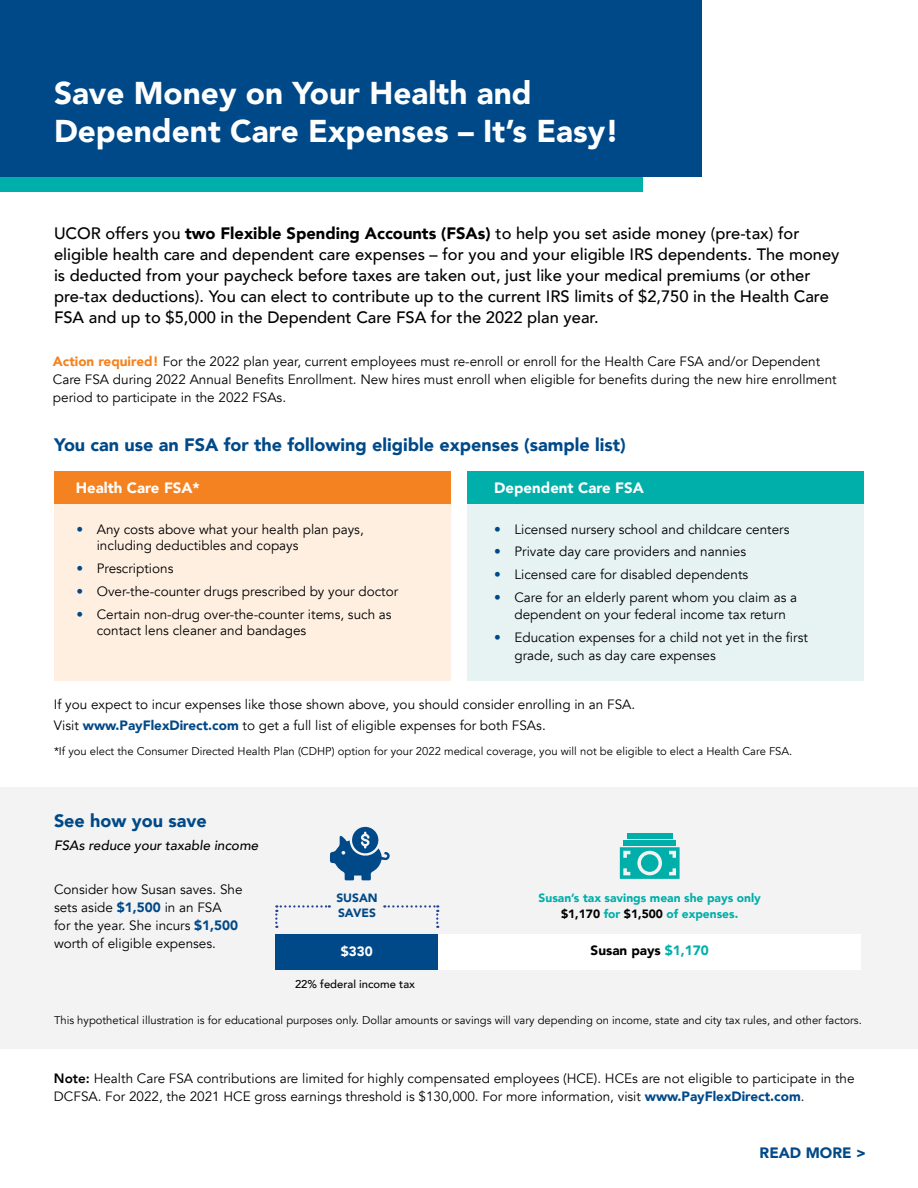
<style>
.page{position:relative;width:918px;height:1188px;background:#fff}
.page>*{position:absolute;margin:0;border:0;box-sizing:border-box;transform-origin:0 0}
.t1{font:900 31.5px/37.8px "Avenir";color:#fff}
.t2{font:900 18px "Avenir";color:#004988}
.t3{font:500 16.5px/21px "Avenir";color:#000}
.t4{font:900 15px "Avenir";color:#fff}
.t5{font:900 15px "Avenir";color:#004988}
.t6{font:13.5px/18px "Avenir";color:#000}
.t7{font:500 13.5px "Avenir";color:#000}
.t8{font:900 13.5px "Avenir";color:#000}
.t9{font:900 13.5px "Avenir";color:#fff}
.t10{font:900 12px/16.5px "Avenir";color:#00aeaa;text-align:center}
.t11{font:900 12px/14.4px "Avenir";color:#004988}
.t12{font:11.25px "Avenir";color:#000}
.t13{font:500 11.25px "Avenir";color:#000}
.s1{font-weight:900}
.s2{font-weight:900;color:#f58220}
.s3{color:#004988}
.s4{font-weight:900;color:#004988}
.s5{color:#000}
.s6{color:#00aeaa}
.s7{font-weight:800}
</style>
<div class="page">
<div style="left:0;top:10px;width:643px;height:182px;background:#00aeaa"></div>
<div style="left:0;top:0;width:702px;height:177px;background:#004988"></div>
<div style="left:0;top:787px;width:918px;height:261px;background:#f3f3f3"></div>
<div style="left:54px;top:472px;width:396px;height:32px;background:#f58220"></div>
<div style="left:468px;top:472px;width:396px;height:32px;background:#00aeaa"></div>
<div style="left:54px;top:504px;width:396px;height:177px;background:#ffefe1"></div>
<div style="left:468px;top:504px;width:396px;height:177px;background:#e7f3f3"></div>
<div style="left:275px;top:934px;width:163px;height:36px;background:#004988"></div>
<div style="left:438px;top:934px;width:423px;height:36px;background:#fff"></div>
<svg style="left:275px;top:905px;width:55px;height:23px"></svg>
<svg style="left:384px;top:905px;width:54px;height:23px"></svg>
<div style="left:623px;top:840px;width:53px;height:6px;background:#00aeaa"></div>
<div style="left:627px;top:833px;width:46px;height:5px;background:#00aeaa"></div>
<svg style="left:620px;top:847px;width:60px;height:32px"></svg>
<div style="left:641px;top:854px;width:17px;height:18px;background:#00aeaa;border-radius:50%"></div>
<svg style="left:330px;top:827px;width:60px;height:53px"></svg>
<h1 class="t1" style="left:54px;top:74px;width:567px">Save Money on Your Health and<br>Dependent Care Expenses – It’s Easy!</h1>
<p class="t3" style="left:54px;top:221px;width:787px">UCOR offers you <span class="s1">two Flexible Spending Accounts (FSAs)</span> to help you set aside money (pre-tax) for eligible health care and dependent care expenses – for you and your eligible IRS dependents. The money is deducted from your paycheck before taxes are taken out, just like your medical premiums (or other pre-tax deductions). You can elect to contribute up to the current IRS limits of $2,750 in the Health Care FSA and up to $5,000 in the Dependent Care FSA for the 2022 plan year.</p>
<p class="t6" style="left:53px;top:352px;width:785px"><span class="s2">Action required!</span> For the 2022 plan year, current employees must re-enroll or enroll for the Health Care FSA and/or Dependent<br>Care FSA during 2022 Annual Benefits Enrollment. New hires must enroll when eligible for benefits during the new hire enrollment period to participate in the 2022 FSAs.</p>
<h2 class="t2" style="left:54px;top:429px;width:573px">You can use an FSA for the following eligible expenses (sample list)</h2>
<p class="t4" style="left:76px;top:475px;width:126px">Health Care FSA*</p>
<p class="t4" style="left:494px;top:475px;width:151px">Dependent Care FSA</p>
<p class="t6" style="left:97px;top:521px;width:269px;line-height:16.2px;text-indent:-20px"><span class="s3">•</span> Any costs above what your health plan pays, including deductibles and copays</p>
<p class="t6" style="left:76px;top:559px;width:98px"><span class="s3">•</span> Prescriptions</p>
<p class="t6" style="left:76px;top:582px;width:323px"><span class="s3">•</span> Over-the-counter drugs prescribed by your doctor</p>
<p class="t6" style="left:97px;top:606px;width:296px;line-height:16.2px;text-indent:-20px"><span class="s3">•</span> Certain non-drug over-the-counter items, such as contact lens cleaner and bandages</p>
<p class="t6" style="left:494px;top:520px;width:297px"><span class="s3">•</span> Licensed nursery school and childcare centers</p>
<p class="t6" style="left:494px;top:543px;width:254px"><span class="s3">•</span> Private day care providers and nannies</p>
<p class="t6" style="left:494px;top:566px;width:256px"><span class="s3">•</span> Licensed care for disabled dependents</p>
<p class="t6" style="left:514px;top:590px;width:284px;line-height:16.2px;text-indent:-20px"><span class="s3">•</span> Care for an elderly parent whom you claim as a dependent on your federal income tax return</p>
<p class="t6" style="left:514px;top:628px;width:295px;text-indent:-20px"><span class="s3">•</span> Education expenses for a child not yet in the first grade, such as day care expenses</p>
<p class="t6" style="left:54px;top:694px;width:583px;line-height:21.3px">If you expect to incur expenses like those shown above, you should consider enrolling in an FSA.<br>Visit <span class="s4">www.PayFlexDirect.com</span> to get a full list of eligible expenses for both FSAs.</p>
<p class="t12" style="left:54px;top:744px;width:740px">*If you elect the Consumer Directed Health Plan (CDHP) option for your 2022 medical coverage, you will not be eligible to elect a Health Care FSA.</p>
<h2 class="t2" style="left:54px;top:805px;width:154px">See how you save</h2>
<p class="t7" style="left:54px;top:834px;width:209px">FSAs reduce your taxable income</p>
<p class="t6" style="left:54px;top:880px;width:190px">Consider how Susan saves. She sets aside <span class="s4">$1,500</span> in an FSA<br>for the year. She incurs <span class="s4">$1,500 </span>worth of eligible expenses.</p>
<p class="t11" style="left:336px;top:891px;width:43px">SUSAN<br>SAVES</p>
<p class="t9" style="left:341px;top:940px;width:33px">$330</p>
<p class="t13" style="left:295px;top:975px;width:122px">22% federal income tax</p>
<p class="t10" style="left:539px;top:889px;width:224px">Susan’s tax savings mean she pays only <span class="s5">$1,170</span> for <span class="s5">$1,500</span> of expenses.</p>
<p class="t8" style="left:591px;top:939px;width:120px">Susan pays <span class="s6">$1,170</span></p>
<p class="t12" style="left:54px;top:1014px;width:809px">This hypothetical illustration is for educational purposes only. Dollar amounts or savings will vary depending on income, state and city tax rules, and other factors.</p>
<p class="t6" style="left:54px;top:1070px;width:802px"><span class="s7">Note:</span> Health Care FSA contributions are limited for highly compensated employees (HCE). HCEs are not eligible to participate in the<br>DCFSA. For 2022, the 2021 HCE gross earnings threshold is $130,000. For more information, visit <span class="s4">www.PayFlexDirect.com</span>.</p>
<p class="t5" style="left:760px;top:1140px;width:108px">READ MORE &gt;</p>
</div>
